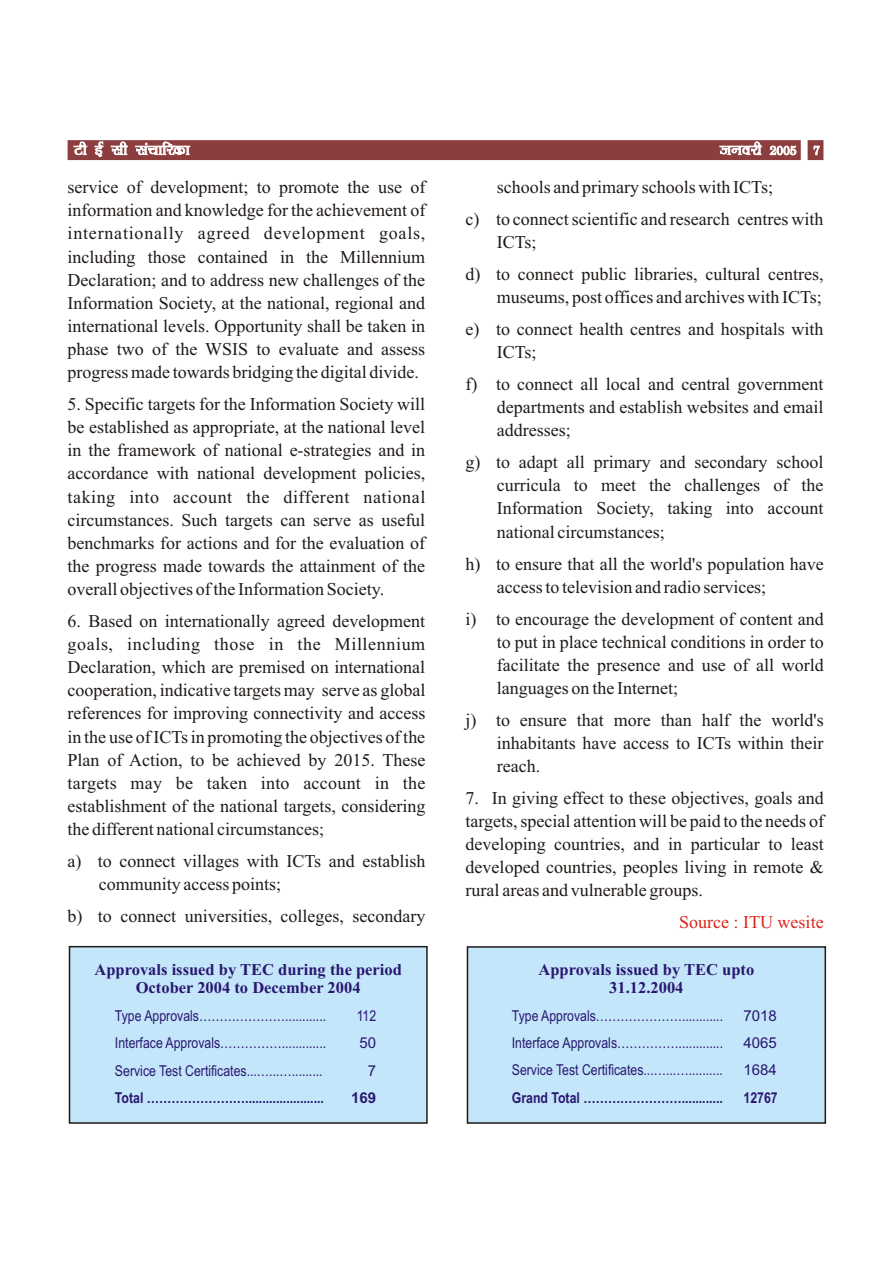
<style>
.page{position:relative;width:894px;height:1263px;background:#fff}
.page>*{position:absolute;margin:0;border:0;box-sizing:border-box;transform-origin:0 0}
.t1{font:18px/23.1px "Times New Roman";color:#1f1a17;text-align:justify}
.t2{font:18px "Times New Roman";color:#d9261c}
.t3{font:700 16.5px/18.3px "Times New Roman";color:#291770;text-align:center}
.t4{font:16.5px "AA Mainka";color:#fff}
.t5{font:15px "Arial Narrow";color:#291770}
.t6{font:700 15px "Arial Narrow";color:#291770}
.t7{font:15px "Arial";color:#291770}
.t8{font:700 15px "Arial";color:#291770}
</style>
<div class="page">
<div style="left:68px;top:140px;width:755px;height:20px;background:#8c3d3d"></div>
<div style="left:69px;top:946px;width:359px;height:178px;background:#c4e6fa;border:2px solid #1f1a17"></div>
<div style="left:467px;top:946px;width:359px;height:178px;background:#c4e6fa;border:2px solid #1f1a17"></div>
<p class="t4" style="left:74px;top:144px;width:117px">Vh bZ lh lapkfjdk</p>
<p class="t4" style="left:720px;top:144px;width:102px">tuojh 2005 7</p>
<p class="t1" style="left:68px;top:177px;width:359px">service of development; to promote the use of information and knowledge for the achievement of internationally agreed development goals, including those contained in the Millennium Declaration; and to address new challenges of the Information Society, at the national, regional and international levels. Opportunity shall be taken in phase two of the WSIS to evaluate and assess progress made towards bridging the digital divide.</p>
<p class="t1" style="left:68px;top:394px;width:359px">5. Specific targets for the Information Society will be established as appropriate, at the national level in the framework of national e-strategies and in accordance with national development policies, taking into account the different national circumstances. Such targets can serve as useful benchmarks for actions and for the evaluation of the progress made towards the attainment of the overall objectives of the Information Society.</p>
<p class="t1" style="left:68px;top:611px;width:359px">6. Based on internationally agreed development goals, including those in the Millennium Declaration, which are premised on international cooperation, indicative targets may serve as global references for improving connectivity and access in the use of ICTs in promoting the objectives of the Plan of Action, to be achieved by 2015. These targets may be taken into account in the establishment of the national targets, considering the different national circumstances;</p>
<p class="t1" style="left:99px;top:851px;width:328px;text-indent:-31px">a) to connect villages with ICTs and establish community access points;</p>
<p class="t1" style="left:68px;top:906px;width:359px">b) to connect universities, colleges, secondary</p>
<p class="t1" style="left:466px;top:173px;width:359px;line-height:32px;text-indent:31px">schools and primary schools with ICTs;<br>c) to connect scientific and research centres with</p>
<p class="t1" style="left:466px;top:228px;width:359px;line-height:32px;text-indent:31px">ICTs;<br>d) to connect public libraries, cultural centres,</p>
<p class="t1" style="left:466px;top:283px;width:359px;line-height:32px;text-align:right">museums, post offices and archives with ICTs;<br>e) to connect health centres and hospitals with</p>
<p class="t1" style="left:466px;top:338px;width:359px;line-height:32px;text-indent:31px">ICTs;<br>f) to connect all local and central government</p>
<p class="t1" style="left:497px;top:397px;width:328px">departments and establish websites and email addresses;</p>
<p class="t1" style="left:497px;top:452px;width:328px;text-indent:-31px">g) to adapt all primary and secondary school curricula to meet the challenges of the Information Society, taking into account national circumstances;</p>
<p class="t1" style="left:497px;top:554px;width:329px;text-indent:-31px">h) to ensure that all the world's population have access to television and radio services;</p>
<p class="t1" style="left:497px;top:609px;width:329px;text-indent:-31px">i) to encourage the development of content and to put in place technical conditions in order to facilitate the presence and use of all world languages on the Internet;</p>
<p class="t1" style="left:497px;top:710px;width:329px;text-indent:-31px">j) to ensure that more than half the world's inhabitants have access to ICTs within their reach.</p>
<p class="t1" style="left:466px;top:788px;width:360px">7. In giving effect to these objectives, goals and targets, special attention will be paid to the needs of developing countries, and in particular to least developed countries, peoples living in remote &amp; rural areas and vulnerable groups.</p>
<p class="t2" style="left:679px;top:916px;width:146px">Source : ITU wesite</p>
<p class="t3" style="left:94px;top:962px;width:309px">Approvals issued by TEC during the period<br>October 2004 to December 2004</p>
<p class="t3" style="left:539px;top:962px;width:217px">Approvals issued by TEC upto<br>31.12.2004</p>
<p class="t5" style="left:512px;top:1010px;width:213px">Type Approvals…………………............</p>
<p class="t7" style="left:744px;top:1010px;width:35px">7018</p>
<p class="t5" style="left:512px;top:1037px;width:213px">Interface Approvals…………….............</p>
<p class="t7" style="left:744px;top:1037px;width:35px">4065</p>
<p class="t5" style="left:512px;top:1064px;width:213px">Service Test Certificates...…...…..........</p>
<p class="t7" style="left:744px;top:1064px;width:35px">1684</p>
<p class="t6" style="left:512px;top:1086px;width:212px">Grand Total ……………………............</p>
<p class="t6" style="left:744px;top:1086px;width:36px">12767</p>
<p class="t5" style="left:115px;top:1010px;width:213px">Type Approvals…………………............</p>
<p class="t5" style="left:357px;top:1010px;width:21px">112</p>
<p class="t5" style="left:115px;top:1038px;width:213px">Interface Approvals…………….............</p>
<p class="t7" style="left:360px;top:1038px;width:18px">50</p>
<p class="t5" style="left:115px;top:1065px;width:209px">Service Test Certificates...…...….........</p>
<p class="t7" style="left:368px;top:1065px;width:10px">7</p>
<p class="t6" style="left:115px;top:1086px;width:210px">Total …………………….......................</p>
<p class="t8" style="left:351px;top:1092px;width:27px">169</p>
</div>
